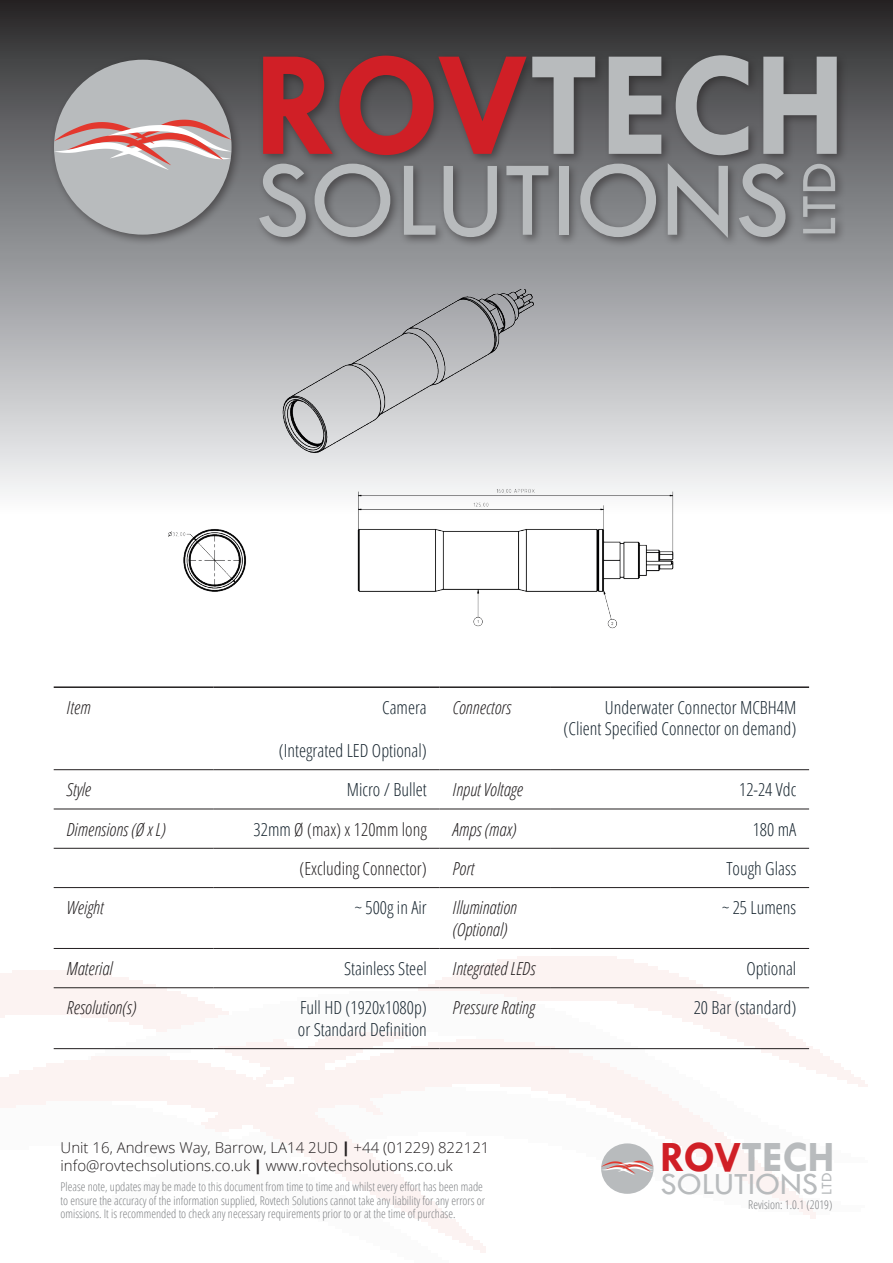
<style>
.page{position:relative;width:893px;height:1263px;background:#fff}
.page>*{position:absolute;margin:0;border:0;box-sizing:border-box;transform-origin:0 0}
.t1{font:700 151.65px "Tw Cen";color:#b8bbbd;scale:.96 1}
.t2{font:110.7px "Tw Cen";color:#b8bbbd}
.t3{font:51.45px "Tw Cen";color:#b8bbbd;scale:1.05 1}
.t4{font:700 43.65px "Tw Cen";color:#b8bbbd}
.t5{font:31.95px "Tw Cen";color:#b8bbbd}
.t6{font:300 condensed 18px/21.6px "Open Sans";color:#16242e;text-align:right}
.t7{font:italic 300 condensed 18px/21.6px "Open Sans";color:#231f20}
.t8{font:300 condensed 18px "Open Sans";color:#231f20}
.t9{font:15.15px "Tw Cen";color:#b8bbbd}
.t10{font:300 15px/18px "Open Sans";color:#231f20}
.t11{font:300 condensed 12px/13.5px "Open Sans";color:#7e8083}
.s1{color:#d01f26}
.s2{color:#16242e}
.s3{font-weight:800}
</style>
<div class="page">
<div style="left:601px;top:1143px;width:52px;height:51px;background:#b8bbbd;border-radius:50%"></div>
<svg style="left:601px;top:1161px;width:52px;height:14px"></svg>
<div style="left:0;top:0;width:893px;height:515px;background:linear-gradient(to bottom,#2c2c2f,#fcfdff)"></div>
<div style="left:49px;top:50px;width:799px;height:198px;background:#231f20;opacity:.53"></div>
<div style="left:54px;top:60px;width:178px;height:175px;background:#b8bbbd;border-radius:50%"></div>
<svg style="left:54px;top:120px;width:177px;height:50px"></svg>
<img style="left:157px;top:289px;width:549px;height:340px">
<img style="left:0;top:250px;width:97px;height:265px">
<hr style="left:214px;top:769px;width:226px;height:1px;background:#231f20">
<hr style="left:54px;top:809px;width:160px;height:1px;background:#231f20">
<hr style="left:214px;top:809px;width:226px;height:1px;background:#231f20">
<hr style="left:54px;top:848px;width:160px;height:1px;background:#231f20">
<hr style="left:214px;top:848px;width:226px;height:1px;background:#231f20">
<hr style="left:54px;top:887px;width:160px;height:1px;background:#231f20">
<hr style="left:214px;top:887px;width:226px;height:1px;background:#231f20">
<hr style="left:54px;top:948px;width:160px;height:1px;background:#231f20">
<hr style="left:214px;top:948px;width:226px;height:1px;background:#231f20">
<hr style="left:440px;top:987px;width:110px;height:1px;background:#231f20">
<hr style="left:550px;top:987px;width:259px;height:1px;background:#231f20">
<hr style="left:54px;top:769px;width:160px;height:1px;background:#231f20">
<hr style="left:440px;top:769px;width:110px;height:1px;background:#231f20">
<hr style="left:550px;top:769px;width:259px;height:1px;background:#231f20">
<hr style="left:440px;top:809px;width:110px;height:1px;background:#231f20">
<hr style="left:550px;top:809px;width:259px;height:1px;background:#231f20">
<hr style="left:440px;top:848px;width:110px;height:1px;background:#231f20">
<hr style="left:550px;top:848px;width:259px;height:1px;background:#231f20">
<hr style="left:440px;top:887px;width:110px;height:1px;background:#231f20">
<hr style="left:550px;top:887px;width:259px;height:1px;background:#231f20">
<hr style="left:54px;top:686px;width:160px;height:2px;background:#231f20">
<hr style="left:214px;top:686px;width:226px;height:2px;background:#231f20">
<hr style="left:440px;top:686px;width:110px;height:2px;background:#231f20">
<hr style="left:550px;top:686px;width:259px;height:2px;background:#231f20">
<hr style="left:440px;top:948px;width:110px;height:1px;background:#231f20">
<hr style="left:550px;top:948px;width:259px;height:1px;background:#231f20">
<hr style="left:54px;top:987px;width:160px;height:1px;background:#231f20">
<hr style="left:214px;top:987px;width:226px;height:1px;background:#231f20">
<hr style="left:54px;top:1048px;width:160px;height:1px;background:#231f20">
<hr style="left:214px;top:1048px;width:226px;height:1px;background:#231f20">
<hr style="left:440px;top:1048px;width:110px;height:1px;background:#231f20">
<hr style="left:550px;top:1048px;width:259px;height:1px;background:#231f20">
<h1 class="t1" style="left:254px;top:15px;width:619px"><span class="s1">ROV</span>TECH</h1>
<h2 class="t2" style="left:255px;top:133px;width:536px">SOLUTIONS</h2>
<h3 class="t3" style="left:788px;top:238px;width:73px;rotate:-90deg">LTD</h3>
<h3 class="t7" style="left:66px;top:696px;width:25px">Item</h3>
<h3 class="t6" style="left:382px;top:696px;width:46px">Camera</h3>
<h3 class="t6" style="left:279px;top:739px;width:150px">(Integrated LED Optional)</h3>
<h3 class="t7" style="left:452px;top:696px;width:60px">Connectors</h3>
<h3 class="t6" style="left:563px;top:696px;width:234px">Underwater Connector MCBH4M (Client Specified Connector on demand)</h3>
<h3 class="t7" style="left:66px;top:778px;width:26px">Style</h3>
<h3 class="t6" style="left:347px;top:778px;width:82px">Micro / Bullet</h3>
<h3 class="t7" style="left:452px;top:778px;width:72px">Input Voltage</h3>
<h3 class="t6" style="left:739px;top:778px;width:59px">12-24 Vdc</h3>
<h3 class="t7" style="left:66px;top:817px;width:101px">Dimensions (Ø x L)</h3>
<h3 class="t8" style="left:254px;top:817px;width:175px"><span class="s2">32mm</span> Ø (max) x 120mm long</h3>
<h3 class="t7" style="left:452px;top:817px;width:65px">Amps (max)</h3>
<h3 class="t6" style="left:753px;top:817px;width:45px">180 mA</h3>
<h3 class="t8" style="left:299px;top:856px;width:129px">(Excluding Connector)</h3>
<h3 class="t7" style="left:452px;top:857px;width:23px">Port</h3>
<h3 class="t6" style="left:726px;top:857px;width:71px">Tough Glass</h3>
<h3 class="t7" style="left:66px;top:896px;width:38px">Weight</h3>
<h3 class="t6" style="left:355px;top:896px;width:73px">~ 500g in Air</h3>
<h3 class="t7" style="left:452px;top:896px;width:66px">Illumination (Optional)</h3>
<h3 class="t6" style="left:722px;top:896px;width:76px">~ 25 Lumens</h3>
<h3 class="t7" style="left:66px;top:957px;width:47px">Material</h3>
<h3 class="t6" style="left:344px;top:957px;width:84px">Stainless Steel</h3>
<h3 class="t7" style="left:452px;top:957px;width:84px">Integrated LEDs</h3>
<h3 class="t6" style="left:746px;top:957px;width:51px">Optional</h3>
<h3 class="t7" style="left:66px;top:996px;width:71px">Resolution(s)</h3>
<h3 class="t6" style="left:298px;top:996px;width:130px;text-align:left">Full HD (1920x1080p) or Standard Definition</h3>
<h3 class="t7" style="left:452px;top:996px;width:84px">Pressure Rating</h3>
<h3 class="t6" style="left:694px;top:996px;width:104px">20 Bar (standard)</h3>
<p class="t10" style="left:61px;top:1138px;width:430px">Unit 16, Andrews Way, Barrow, LA14 2UD <span class="s3">|</span> +44 (01229) 822121 info@rovtechsolutions.co.uk <span class="s3">|</span> www.rovtechsolutions.co.uk</p>
<p class="t11" style="left:61px;top:1180px;width:426px">Please note, updates may be made to this document from time to time and whilst every effort has been made to ensure the accuracy of the information supplied, Rovtech Solutions cannot take any liability for any errors or omissions. It is recommended to check any necessary requirements prior to or at the time of purchase.</p>
<h3 class="t4" style="left:660px;top:1130px;width:176px"><span class="s1">ROV</span>TECH</h3>
<h3 class="t5" style="left:660px;top:1164px;width:159px">SOLUTIONS</h3>
<p class="t9" style="left:818px;top:1195px;width:23px;rotate:-90deg">LTD</p>
<p class="t11" style="left:748px;top:1197px;width:86px">Revision: 1.0.1 (2019)</p>
</div>
